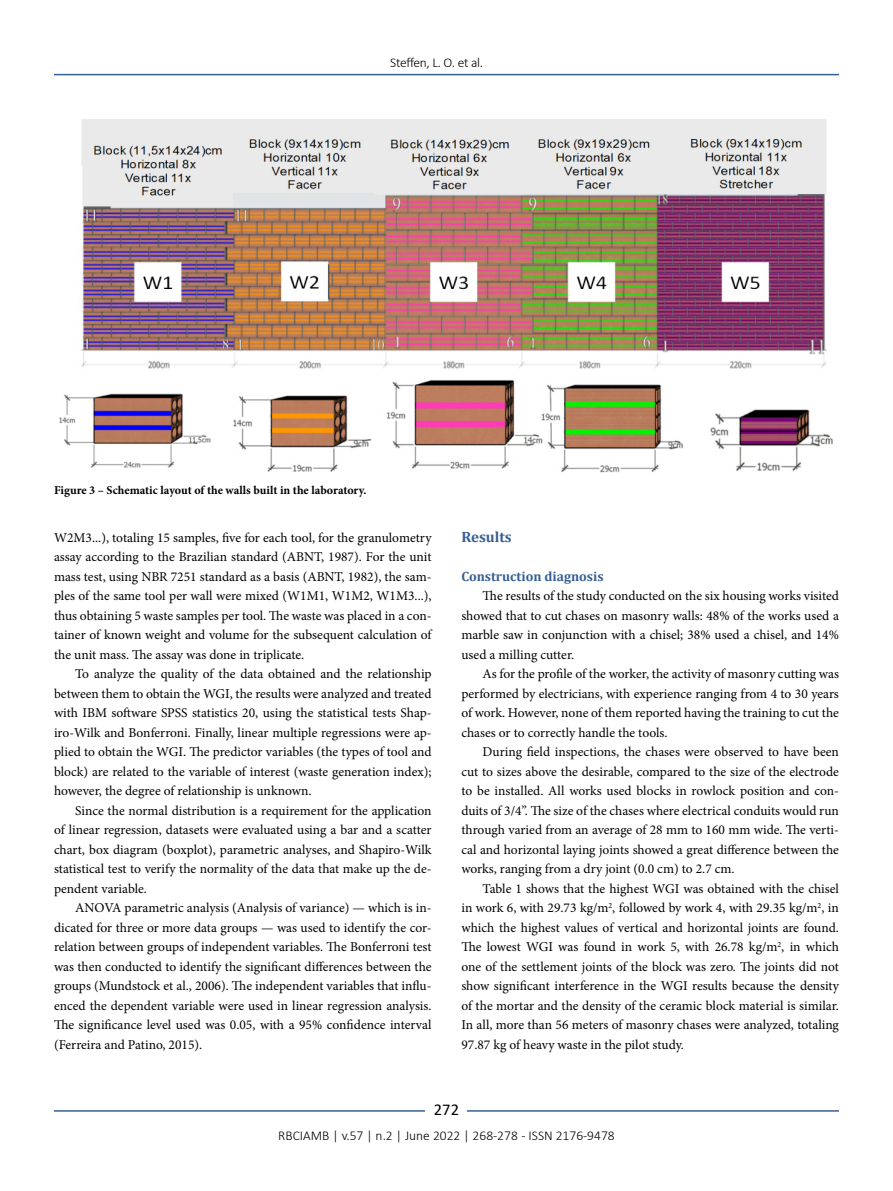
<style>
.page{position:relative;width:893px;height:1191px;background:#fff}
.page>*{position:absolute;margin:0;border:0;box-sizing:border-box;transform-origin:0 0}
.t1{font:16.5px "Calibri";color:#000}
.t2{font:700 15px "Cambria";color:#365f92}
.t3{font:13.5px/19.5px "Minion Pro";color:#000;text-align:justify}
.t4{font:300 13.5px "Calibri";color:#000}
.t5{font:700 13.5px "Cambria";color:#365f92}
.t6{font:300 13.5px "Calibri";letter-spacing:-.025em;color:#000}
.t7{font:700 12px "Minion Pro";color:#000}
</style>
<div class="page">
<hr style="left:54px;top:74px;width:785px;height:1px;background:#365f92">
<hr style="left:54px;top:1110px;width:785px;height:1px;background:#365f92">
<div style="left:426px;top:1096px;width:41px;height:26px;background:#fff"></div>
<img style="left:59px;top:119px;width:774px;height:354px">
<p class="t6" style="left:390px;top:54px;width:94px">Steffen, L. O. et al.</p>
<p class="t7" style="left:54px;top:481px;width:314px">Figure 3 – Schematic layout of the walls built in the laboratory.</p>
<p class="t3" style="left:54px;top:528px;width:379px">W2M3...), totaling 15 samples, five for each tool, for the granulometry assay according to the Brazilian standard (ABNT, 1987). For the unit mass test, using NBR 7251 standard as a basis (ABNT, 1982), the sam&shy;ples of the same tool per wall were mixed (W1M1, W1M2, W1M3...), thus obtaining 5 waste samples per tool. The waste was placed in a con&shy;tainer of known weight and volume for the subsequent calculation of the unit mass. The assay was done in triplicate.</p>
<p class="t3" style="left:54px;top:664px;width:379px;text-indent:21px">To analyze the quality of the data obtained and the relationship between them to obtain the WGI, the results were analyzed and treated with IBM software SPSS statistics 20, using the statistical tests Shap&shy;iro-Wilk and Bonferroni. Finally, linear multiple regressions were ap&shy;plied to obtain the WGI. The predictor variables (the types of tool and block) are related to the variable of interest (waste generation index); however, the degree of relationship is unknown.</p>
<p class="t3" style="left:54px;top:800px;width:379px;text-indent:21px">Since the normal distribution is a requirement for the application of linear regression, datasets were evaluated using a bar and a scatter chart, box diagram (boxplot), parametric analyses, and Shapiro-Wilk statistical test to verify the normality of the data that make up the de&shy;pendent variable.</p>
<p class="t3" style="left:54px;top:898px;width:379px;text-indent:21px">ANOVA parametric analysis (Analysis of variance) — which is in&shy;dicated for three or more data groups — was used to identify the cor&shy;relation between groups of independent variables. The Bonferroni test was then conducted to identify the significant differences between the groups (Mundstock et al., 2006). The independent variables that influ&shy;enced the dependent variable were used in linear regression analysis.<br>The significance level used was 0.05, with a 95% confidence interval (Ferreira and Patino, 2015).</p>
<p class="t2" style="left:461px;top:526px;width:52px">Results</p>
<p class="t5" style="left:461px;top:566px;width:144px">Construction diagnosis</p>
<p class="t3" style="left:461px;top:586px;width:379px;text-indent:21px">The results of the study conducted on the six housing works visited showed that to cut chases on masonry walls: 48% of the works used a marble saw in conjunction with a chisel; 38% used a chisel, and 14% used a milling cutter.</p>
<p class="t3" style="left:461px;top:664px;width:379px;text-indent:21px">As for the profile of the worker, the activity of masonry cutting was performed by electricians, with experience ranging from 4 to 30 years of work. However, none of them reported having the training to cut the chases or to correctly handle the tools.</p>
<p class="t3" style="left:461px;top:742px;width:379px;text-indent:21px">During field inspections, the chases were observed to have been cut to sizes above the desirable, compared to the size of the electrode to be installed. All works used blocks in rowlock position and con&shy;duits of 3/4”. The size of the chases where electrical conduits would run through varied from an average of 28 mm to 160 mm wide. The verti&shy;cal and horizontal laying joints showed a great difference between the works, ranging from a dry joint (0.0 cm) to 2.7 cm.</p>
<p class="t3" style="left:461px;top:878px;width:379px;text-indent:21px">Table 1 shows that the highest WGI was obtained with the chisel in work 6, with 29.73 kg/m<sup>2</sup>, followed by work 4, with 29.35 kg/m<sup>2</sup>, in which the highest values of vertical and horizontal joints are found.<br>The lowest WGI was found in work 5, with 26.78 kg/m<sup>2</sup>, in which one of the settlement joints of the block was zero. The joints did not show significant interference in the WGI results because the density of the mortar and the density of the ceramic block material is similar.<br>In all, more than 56 meters of masonry chases were analyzed, totaling 97.87 kg of heavy waste in the pilot study.</p>
<p class="t1" style="left:434px;top:1098px;width:27px">272</p>
<p class="t4" style="left:278px;top:1126px;width:338px">RBCIAMB | v.57 | n.2 | June 2022 | 268-278 - ISSN 2176-9478</p>
</div>
